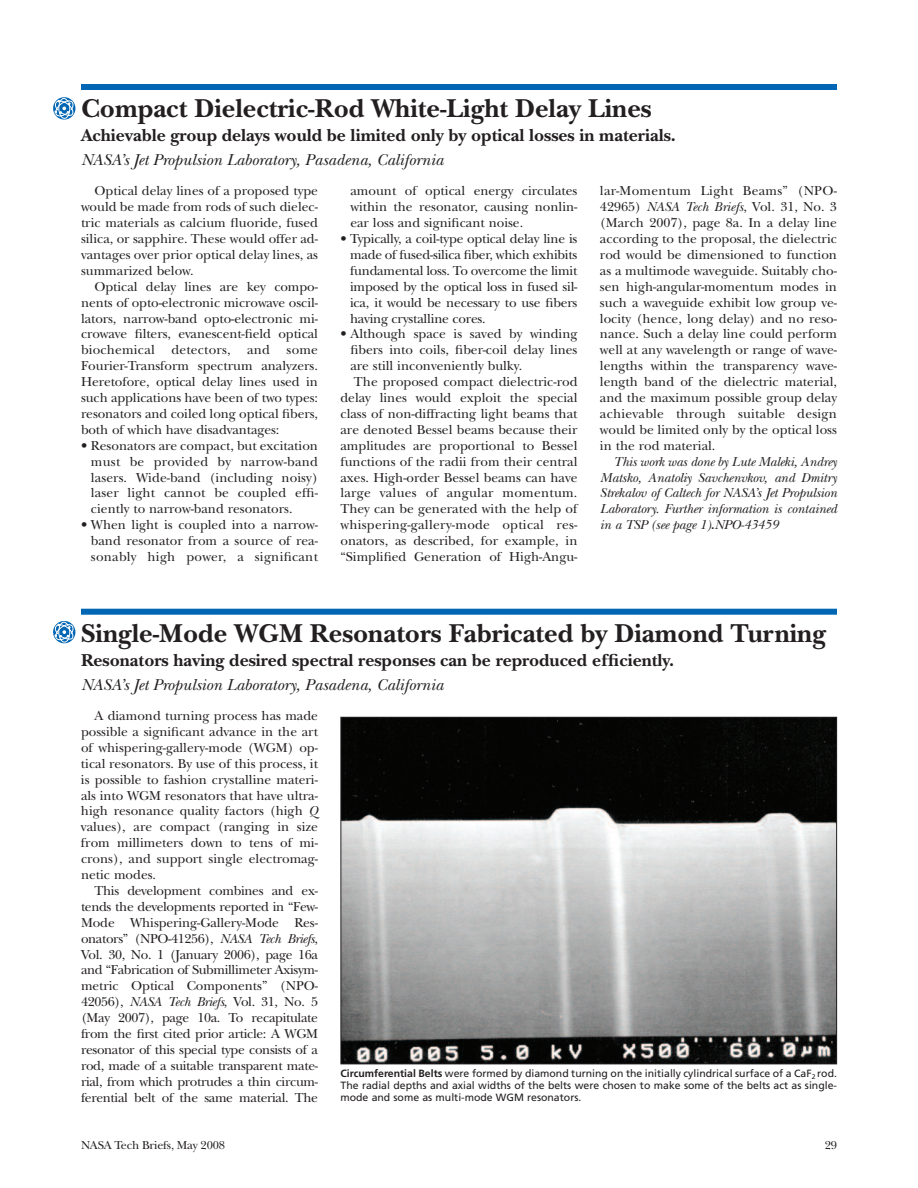
<style>
.page{position:relative;width:918px;height:1188px;background:#fff}
.page>*{position:absolute;margin:0;border:0;box-sizing:border-box;transform-origin:0 0}
.t1{font:700 27px "New Baskerville";color:#231f20}
.t2{font:700 18px "New Baskerville";color:#231f20}
.t3{font:italic 16.5px "New Baskerville";color:#231f20}
.t4{font:13.5px/15.9px "New Baskerville";color:#231f20;text-align:justify}
.t5{font:italic 13.5px/15.9px "New Baskerville";letter-spacing:-.01em;color:#231f20;text-align:justify}
.t6{font:13.5px "New Baskerville";letter-spacing:.02em;color:#231f20}
.t7{font:12px "New Baskerville";letter-spacing:-.015em;color:#231f20}
.t8{font:10.5px/12px "Frutiger";color:#231f20;text-align:justify}
.s1{font-style:italic}
.s2{font-weight:700}
</style>
<div class="page">
<div style="left:81px;top:609px;width:756px;height:6px;background:#0166b3"></div>
<img style="left:342px;top:719px;width:493px;height:343px">
<div style="left:81px;top:84px;width:756px;height:6px;background:#0166b3"></div>
<svg style="left:53px;top:97px;width:22px;height:23px"></svg>
<svg style="left:53px;top:621px;width:22px;height:22px"></svg>
<h1 class="t1" style="left:81px;top:99px;width:572px">Compact Dielectric-Rod White-Light Delay Lines</h1>
<h2 class="t2" style="left:81px;top:129px;width:596px">Achievable group delays would be limited only by optical losses in materials.</h2>
<p class="t3" style="left:81px;top:154px;width:364px">NASA’s Jet Propulsion Laboratory, Pasadena, California</p>
<p class="t4" style="left:81px;top:184px;width:239px;text-indent:14px">Optical delay lines of a proposed type would be made from rods of such dielec&shy;tric materials as calcium fluoride, fused silica, or sapphire. These would offer ad&shy;vantages over prior optical delay lines, as summarized below.</p>
<p class="t4" style="left:81px;top:280px;width:239px;text-indent:13px">Optical delay lines are key compo&shy;nents of opto-electronic microwave oscil&shy;lators, narrow-band opto-electronic mi&shy;crowave filters, evanescent-field optical biochemical detectors, and some Fourier-Transform spectrum analyzers.<br>Heretofore, optical delay lines used in such applications have been of two types: resonators and coiled long optical fibers, both of which have disadvantages:</p>
<p class="t4" style="left:91px;top:439px;width:229px;text-indent:-10px">• Resonators are compact, but excitation must be provided by narrow-band lasers. Wide-band (including noisy) laser light cannot be coupled effi&shy;ciently to narrow-band resonators.</p>
<p class="t4" style="left:91px;top:518px;width:229px;text-indent:-10px">• When light is coupled into a narrow&shy;band resonator from a source of rea&shy;sonably high power, a significant</p>
<p class="t4" style="left:350px;top:184px;width:229px">amount of optical energy circulates within the resonator, causing nonlin&shy;ear loss and significant noise.</p>
<p class="t4" style="left:350px;top:232px;width:229px;text-indent:-10px">• Typically, a coil-type optical delay line is made of fused-silica fiber, which exhibits fundamental loss. To overcome the limit imposed by the optical loss in fused sil&shy;ica, it would be necessary to use fibers having crystalline cores.</p>
<p class="t4" style="left:340px;top:328px;width:239px">• Although space is saved by winding</p>
<p class="t4" style="left:350px;top:343px;width:229px">fibers into coils, fiber-coil delay lines</p>
<p class="t4" style="left:350px;top:359px;width:173px">are still inconveniently bulky.</p>
<p class="t4" style="left:354px;top:375px;width:225px">The proposed compact dielectric-rod</p>
<p class="t4" style="left:340px;top:391px;width:239px">delay lines would exploit the special</p>
<p class="t4" style="left:340px;top:407px;width:239px">class of non-diffracting light beams that</p>
<p class="t4" style="left:340px;top:423px;width:239px">are denoted Bessel beams because their</p>
<p class="t4" style="left:340px;top:439px;width:239px">amplitudes are proportional to Bessel</p>
<p class="t4" style="left:340px;top:455px;width:239px">functions of the radii from their central</p>
<p class="t4" style="left:340px;top:471px;width:239px">axes. High-order Bessel beams can have</p>
<p class="t6" style="left:340px;top:488px;width:239px">large values of angular momentum.</p>
<p class="t4" style="left:340px;top:502px;width:239px">They can be generated with the help of</p>
<p class="t6" style="left:340px;top:520px;width:239px">whispering-gallery-mode optical res-</p>
<p class="t4" style="left:340px;top:534px;width:239px">onators, as described, for example, in</p>
<p class="t4" style="left:340px;top:550px;width:239px">“Simplified Generation of High-Angu-</p>
<p class="t4" style="left:600px;top:184px;width:239px">lar-Momentum Light Beams” (NPO-42965) <span class="s1">NASA Tech Briefs</span>, Vol. 31, No. 3 (March 2007), page 8a. In a delay line according to the proposal, the dielectric rod would be dimensioned to function as a multimode waveguide. Suitably cho&shy;sen high-angular-momentum modes in such a waveguide exhibit low group ve&shy;locity (hence, long delay) and no reso&shy;nance. Such a delay line could perform well at any wavelength or range of wave&shy;lengths within the transparency wave&shy;length band of the dielectric material, and the maximum possible group delay achievable through suitable design would be limited only by the optical loss in the rod material.</p>
<p class="t5" style="left:600px;top:455px;width:239px;text-indent:13px">This work was done by Lute Maleki, Andrey Matsko, Anatoliy Savchenvkov, and Dmitry Strekalov of Caltech for NASA’s Jet Propulsion Laboratory. Further information is contained in a TSP (see page 1)<span class="s2">.</span>NPO-43459</p>
<h1 class="t1" style="left:81px;top:624px;width:746px">Single-Mode WGM Resonators Fabricated by Diamond Turning</h1>
<h2 class="t2" style="left:81px;top:654px;width:595px">Resonators having desired spectral responses can be reproduced efficiently.</h2>
<p class="t3" style="left:81px;top:679px;width:364px">NASA’s Jet Propulsion Laboratory, Pasadena, California</p>
<p class="t4" style="left:81px;top:709px;width:239px;text-indent:14px">A diamond turning process has made possible a significant advance in the art of whispering-gallery-mode (WGM) op&shy;tical resonators. By use of this process, it is possible to fashion crystalline materi&shy;als into WGM resonators that have ultra&shy;high resonance quality factors (high <span class="s1">Q </span>values), are compact (ranging in size from millimeters down to tens of mi&shy;crons), and support single electromag&shy;netic modes.</p>
<p class="t4" style="left:81px;top:884px;width:239px;text-indent:14px">This development combines and ex&shy;tends the developments reported in “Few-Mode Whispering-Gallery-Mode Res&shy;onators” (NPO-41256), <span class="s1">NASA Tech Briefs</span>, Vol. 30, No. 1 (January 2006), page 16a and “Fabrication of Submillimeter Axisym&shy;metric Optical Components” (NPO-42056), <span class="s1">NASA Tech Briefs</span>, Vol. 31, No. 5 (May 2007), page 10a. To recapitulate from the first cited prior article: A WGM resonator of this special type consists of a rod, made of a suitable transparent mate&shy;rial, from which protrudes a thin circum&shy;ferential belt of the same material. The</p>
<p class="t8" style="left:340px;top:1069px;width:498px"><span class="s2">Circumferential Belts</span> were formed by diamond turning on the initially cylindrical surface of a CaF<sub>2</sub> rod.<br>The radial depths and axial widths of the belts were chosen to make some of the belts act as single&shy;mode and some as multi-mode WGM resonators.</p>
<p class="t7" style="left:81px;top:1141px;width:146px">NASA Tech Briefs, May 2008</p>
<p class="t7" style="left:825px;top:1141px;width:14px">29</p>
</div>
